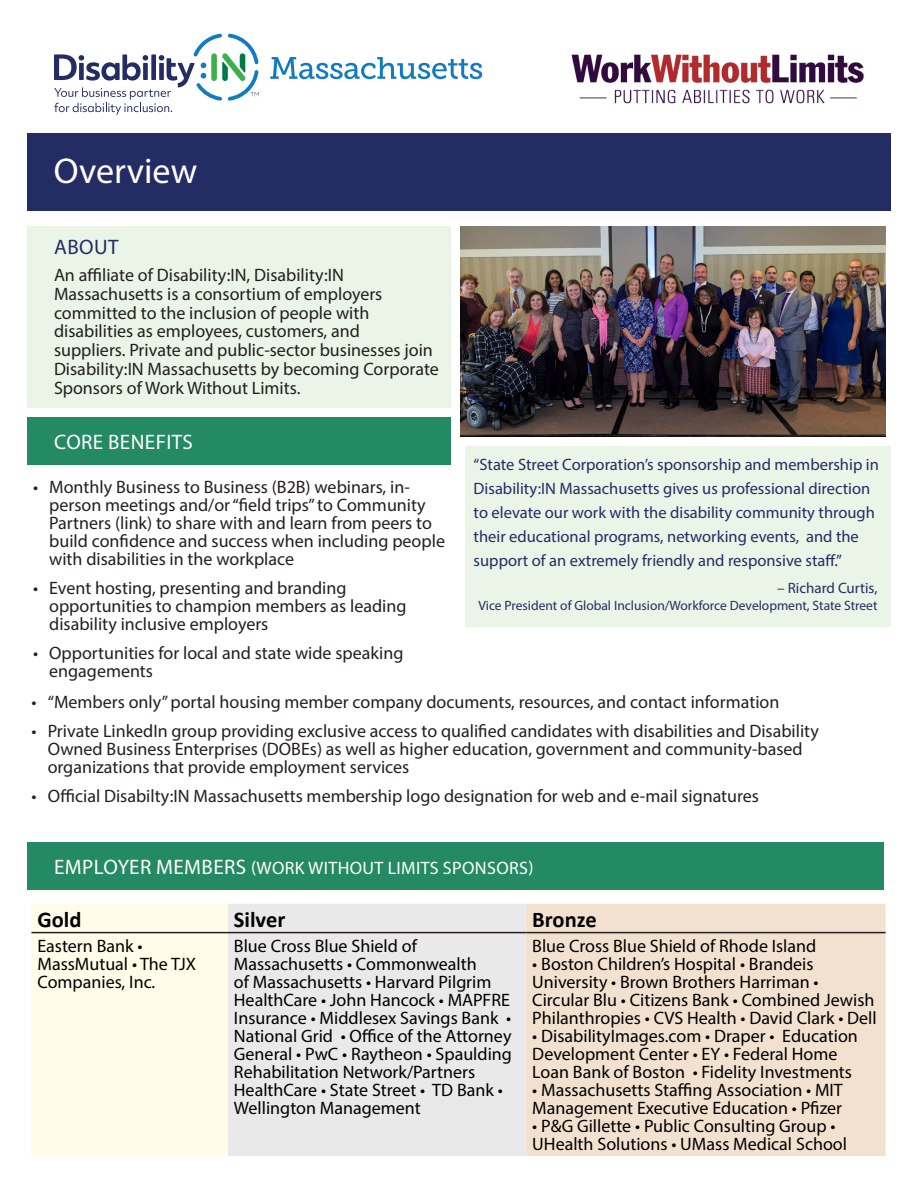
<style>
.page{position:relative;width:918px;height:1188px;background:#fff}
.page>*{position:absolute;margin:0;border:0;box-sizing:border-box;transform-origin:0 0}
.t1{font:36px "Myriad Pro";color:#fff}
.Copyright{font:700 22.5px "Calibri";color:#000}
.Section_Heading{font:21px "Myriad Pro";letter-spacing:.02em;color:#fff}
.About_-_Heading{font:21px "Myriad Pro";letter-spacing:.02em;color:#242c64}
.About_-_Content{font:18px/18px "Myriad Pro";color:#231f20}
.Copyright-2{font:18px/18px "Myriad Pro";color:#000}
.Section_Heading-2{font:18px "Myriad Pro";letter-spacing:.02em;color:#fff}
.Quote_-_Content{font:16.5px/24px "Myriad Pro";color:#242c64}
.Quote_-_Attribution{font:15px "Myriad Pro";color:#242c64}
.Quote_-_Attribution-2{font:13.5px "Myriad Pro";color:#242c64}
.s1{font-size:21px}
</style>
<div class="page">
<svg style="left:270px;top:57px;width:212px;height:22px"></svg>
<svg style="left:54px;top:34px;width:205px;height:81px"></svg>
<img style="left:571px;top:54px;width:293px;height:50px">
<div style="left:27px;top:226px;width:423px;height:182px;background:#eaf4e7"></div>
<img style="left:460px;top:226px;width:426px;height:210px">
<div style="left:27px;top:134px;width:864px;height:77px;background:#242c64"></div>
<div style="left:465px;top:446px;width:426px;height:181px;background:#eaf4e7"></div>
<div style="left:27px;top:417px;width:423px;height:48px;background:#248a63"></div>
<div style="left:27px;top:843px;width:857px;height:47px;background:#248a63"></div>
<div style="left:31px;top:904px;width:197px;height:252px;background:#fffde9"></div>
<div style="left:228px;top:904px;width:298px;height:252px;background:#e9e9e9"></div>
<div style="left:526px;top:904px;width:360px;height:252px;background:#f3e1d0"></div>
<hr style="left:31px;top:932px;width:197px;height:1px;background:#231f20">
<hr style="left:228px;top:932px;width:298px;height:1px;background:#231f20">
<hr style="left:526px;top:932px;width:360px;height:1px;background:#231f20">
<p class="t1" style="left:54px;top:149px;width:145px">Overview</p>
<p class="About_-_Heading" style="left:54px;top:234px;width:66px">ABOUT</p>
<p class="About_-_Content" style="left:54px;top:265px;width:386px;line-height:18.8px">An affiliate of Disability:IN, Disability:IN Massachusetts is a consortium of employers committed to the inclusion of people with disabilities as employees, customers, and<br>suppliers. Private and public-sector businesses join Disability:IN Massachusetts by becoming Corporate Sponsors of Work Without Limits.</p>
<p class="Section_Heading" style="left:54px;top:429px;width:140px">CORE BENEFITS</p>
<p class="About_-_Content" style="left:49px;top:478px;width:397px;text-indent:-16px">• Monthly Business to Business (B2B) webinars, in&shy;person meetings and/or “field trips” to Community Partners (link) to share with and learn from peers to build confidence and success when including people with disabilities in the workplace</p>
<p class="About_-_Content" style="left:49px;top:578px;width:359px;text-indent:-16px">• Event hosting, presenting and branding opportunities to champion members as leading disability inclusive employers</p>
<p class="About_-_Content" style="left:49px;top:643px;width:356px;text-indent:-16px">• Opportunities for local and state wide speaking engagements</p>
<p class="Quote_-_Content" style="left:474px;top:453px;width:407px">“State Street Corporation’s sponsorship and membership in Disability:IN Massachusetts gives us professional direction to elevate our work with the disability community through their educational programs, networking events, and the support of an extremely friendly and responsive staff.”</p>
<p class="Quote_-_Attribution" style="left:777px;top:579px;width:102px">– Richard Curtis,</p>
<p class="Quote_-_Attribution-2" style="left:479px;top:597px;width:400px">Vice President of Global Inclusion/Workforce Development, State Street</p>
<p class="About_-_Content" style="left:32px;top:693px;width:749px">• “Members only” portal housing member company documents, resources, and contact information</p>
<p class="About_-_Content" style="left:48px;top:722px;width:773px;text-indent:-16px">• Private LinkedIn group providing exclusive access to qualified candidates with disabilities and Disability<br>Owned Business Enterprises (DOBEs) as well as higher education, government and community-based organizations that provide employment services</p>
<p class="About_-_Content" style="left:32px;top:786px;width:729px">• Official Disabilty:IN Massachusetts membership logo designation for web and e-mail signatures</p>
<p class="Section_Heading-2" style="left:54px;top:857px;width:481px"><span class="s1">EMPLOYER MEMBERS</span> (WORK WITHOUT LIMITS SPONSORS)</p>
<p class="Copyright" style="left:37px;top:903px;width:46px">Gold</p>
<p class="Copyright" style="left:234px;top:903px;width:53px">Silver</p>
<p class="Copyright" style="left:532px;top:903px;width:66px">Bronze</p>
<p class="Copyright-2" style="left:37px;top:937px;width:160px">Eastern Bank •<br>MassMutual • The TJX<br>Companies, Inc.</p>
<p class="Copyright-2" style="left:234px;top:937px;width:280px">Blue Cross Blue Shield of<br>Massachusetts • Commonwealth<br>of Massachusetts • Harvard Pilgrim<br>HealthCare • John Hancock • MAPFRE<br>Insurance • Middlesex Savings Bank •<br>National Grid • Office of the Attorney<br>General • PwC • Raytheon • Spaulding<br>Rehabilitation Network/Partners<br>HealthCare • State Street • TD Bank •<br>Wellington Management</p>
<p class="Copyright-2" style="left:532px;top:937px;width:286px">Blue Cross Blue Shield of Rhode Island</p>
<p class="Copyright-2" style="left:532px;top:955px;width:346px">• Boston Children’s Hospital • Brandeis University • Brown Brothers Harriman • Circular Blu • Citizens Bank • Combined Jewish Philanthropies • CVS Health • David Clark • Dell</p>
<p class="Copyright-2" style="left:532px;top:1027px;width:327px">• DisabilityImages.com • Draper • Education<br>Development Center • EY • Federal Home<br>Loan Bank of Boston • Fidelity Investments</p>
<p class="Copyright-2" style="left:532px;top:1081px;width:312px">• Massachusetts Staffing Association • MIT<br>Management Executive Education • Pfizer</p>
<p class="Copyright-2" style="left:532px;top:1117px;width:316px">• P&amp;G Gillette • Public Consulting Group •<br>UHealth Solutions • UMass Medical School</p>
</div>
